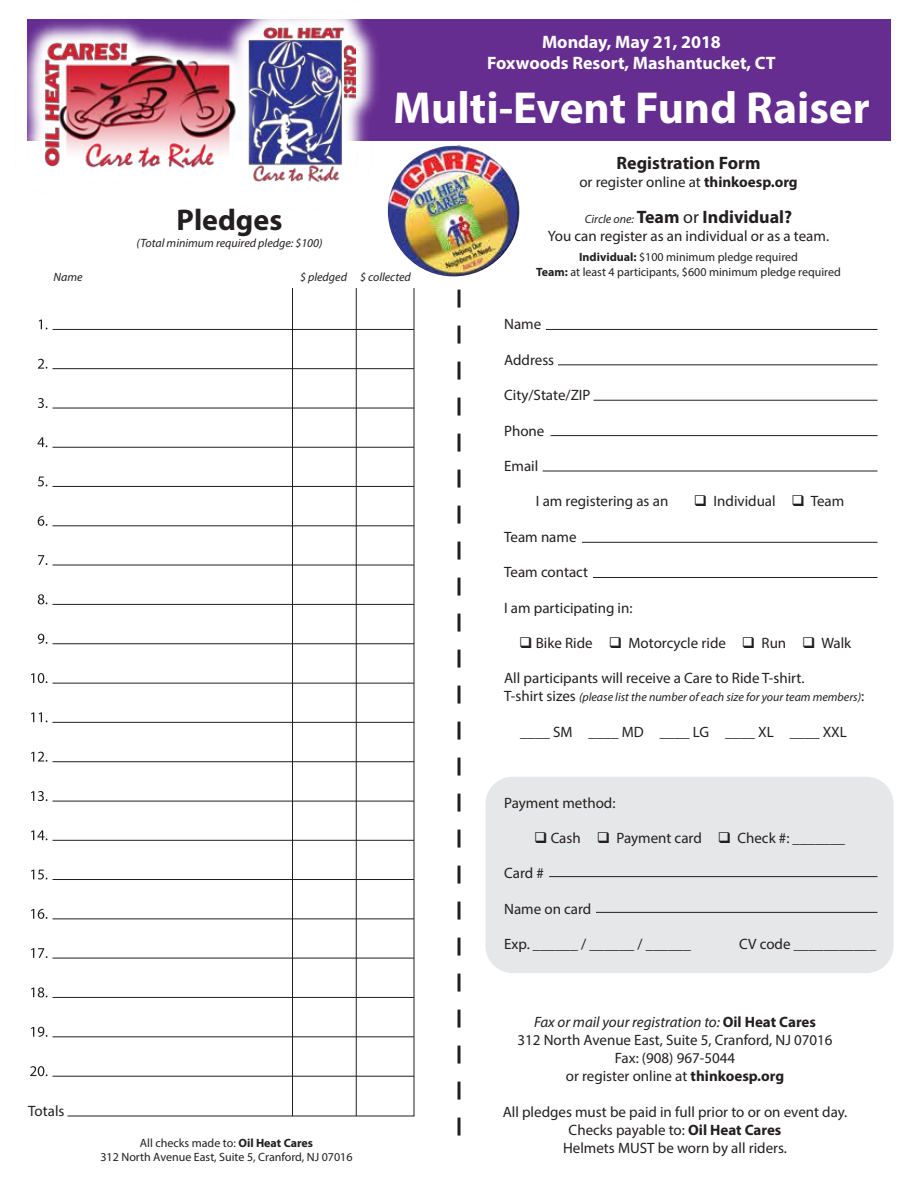
<style>
.page{position:relative;width:918px;height:1188px;background:#fff}
.page>*{position:absolute;margin:0;border:0;box-sizing:border-box;transform-origin:0 0}
.t1{font:700 45px "Myriad Pro";color:#fff}
.t2{font:700 30px "Myriad Pro";color:#231f20}
.t3{font:700 18px/21.6px "Myriad Pro";color:#fff;text-align:center}
.t4{font:700 18px "Myriad Pro";color:#231f20}
.t5{font:15px/18px "Myriad Pro";color:#231f20;text-align:center}
.t6{font:12px/14.4px "Myriad Pro";color:#231f20;text-align:center}
.t7{font:italic 12px "Myriad Pro";color:#231f20}
.s1{font-weight:700}
.s2{font-weight:400;font-style:italic;font-size:12px}
.s3{font-weight:400}
.s4{font-style:normal;font-size:15px}
.s5{font-style:italic}
</style>
<div class="page">
<div style="left:486px;top:777px;width:408px;height:196px;background:#e6e7e8;border-radius:27px"></div>
<svg style="left:458px;top:276px;width:2px;height:860px"></svg>
<img style="left:388px;top:146px;width:132px;height:130px">
<svg style="left:67px;top:288px;width:348px;height:829px"></svg>
<hr style="left:356px;top:288px;width:1px;height:828px;background:#231f20">
<hr style="left:292px;top:288px;width:1px;height:828px;background:#231f20">
<hr style="left:53px;top:329px;width:361px;height:1px;background:#231f20">
<svg style="left:39px;top:320px;width:8px;height:9px"></svg>
<hr style="left:53px;top:368px;width:361px;height:1px;background:#231f20">
<svg style="left:38px;top:359px;width:9px;height:10px"></svg>
<hr style="left:53px;top:408px;width:361px;height:1px;background:#231f20">
<svg style="left:38px;top:398px;width:9px;height:10px"></svg>
<hr style="left:53px;top:447px;width:361px;height:1px;background:#231f20">
<svg style="left:37px;top:437px;width:10px;height:10px"></svg>
<hr style="left:53px;top:486px;width:361px;height:1px;background:#231f20">
<svg style="left:38px;top:477px;width:9px;height:9px"></svg>
<hr style="left:53px;top:525px;width:361px;height:1px;background:#231f20">
<svg style="left:38px;top:516px;width:9px;height:10px"></svg>
<hr style="left:53px;top:565px;width:361px;height:1px;background:#231f20">
<svg style="left:38px;top:555px;width:9px;height:10px"></svg>
<hr style="left:53px;top:604px;width:361px;height:1px;background:#231f20">
<svg style="left:38px;top:594px;width:9px;height:10px"></svg>
<hr style="left:53px;top:643px;width:361px;height:1px;background:#231f20">
<svg style="left:38px;top:634px;width:9px;height:10px"></svg>
<hr style="left:53px;top:683px;width:361px;height:1px;background:#231f20">
<svg style="left:31px;top:673px;width:16px;height:10px"></svg>
<hr style="left:53px;top:722px;width:361px;height:1px;background:#231f20">
<svg style="left:31px;top:712px;width:16px;height:10px"></svg>
<hr style="left:53px;top:761px;width:361px;height:1px;background:#231f20">
<svg style="left:31px;top:752px;width:16px;height:10px"></svg>
<hr style="left:53px;top:801px;width:361px;height:1px;background:#231f20">
<svg style="left:31px;top:791px;width:16px;height:10px"></svg>
<hr style="left:53px;top:840px;width:361px;height:1px;background:#231f20">
<svg style="left:31px;top:830px;width:16px;height:10px"></svg>
<hr style="left:53px;top:879px;width:361px;height:1px;background:#231f20">
<svg style="left:31px;top:870px;width:16px;height:10px"></svg>
<hr style="left:53px;top:918px;width:361px;height:1px;background:#231f20">
<svg style="left:31px;top:909px;width:16px;height:10px"></svg>
<hr style="left:53px;top:958px;width:361px;height:1px;background:#231f20">
<svg style="left:31px;top:948px;width:16px;height:10px"></svg>
<hr style="left:53px;top:997px;width:361px;height:1px;background:#231f20">
<svg style="left:31px;top:987px;width:16px;height:10px"></svg>
<hr style="left:53px;top:1036px;width:361px;height:1px;background:#231f20">
<svg style="left:31px;top:1027px;width:16px;height:10px"></svg>
<hr style="left:53px;top:1076px;width:361px;height:1px;background:#231f20">
<svg style="left:30px;top:1066px;width:17px;height:10px"></svg>
<hr style="left:546px;top:329px;width:332px;height:1px;background:#231f20">
<hr style="left:558px;top:364px;width:320px;height:1px;background:#231f20">
<hr style="left:594px;top:400px;width:283px;height:1px;background:#231f20">
<hr style="left:550px;top:435px;width:328px;height:1px;background:#231f20">
<hr style="left:543px;top:471px;width:335px;height:1px;background:#231f20">
<hr style="left:582px;top:542px;width:296px;height:1px;background:#231f20">
<hr style="left:593px;top:577px;width:285px;height:1px;background:#231f20">
<hr style="left:549px;top:876px;width:329px;height:1px;background:#231f20">
<hr style="left:596px;top:912px;width:282px;height:1px;background:#231f20">
<div style="left:27px;top:19px;width:864px;height:121px;background:#662d91"></div>
<img style="left:371px;top:36px;width:14px;height:105px">
<img style="left:265px;top:19px;width:106px;height:122px">
<img style="left:265px;top:27px;width:91px;height:155px">
<img style="left:27px;top:19px;width:238px;height:163px">
<img style="left:28px;top:29px;width:222px;height:153px">
<img style="left:31px;top:22px;width:210px;height:160px">
<p class="t3" style="left:487px;top:30px;width:290px">Monday, May 21, 2018<br>Foxwoods Resort, Mashantucket, CT</p>
<h1 class="t1" style="left:393px;top:79px;width:478px">Multi-Event Fund Raiser</h1>
<h2 class="t2" style="left:177px;top:200px;width:107px">Pledges</h2>
<p class="t7" style="left:136px;top:235px;width:188px">(Total minimum required pledge: $100)</p>
<p class="t7" style="left:54px;top:269px;width:30px">Name</p>
<p class="t7" style="left:300px;top:269px;width:112px">$ pledged $ collected</p>
<p class="t5" style="left:28px;top:1102px;width:38px">Totals</p>
<p class="t6" style="left:100px;top:1135px;width:254px">All checks made to: <span class="s1">Oil Heat Cares<br></span>312 North Avenue East, Suite 5, Cranford, NJ 07016</p>
<p class="t4" style="left:617px;top:151px;width:145px">Registration Form</p>
<p class="t5" style="left:579px;top:172px;width:220px">or register online at <span class="s1">thinkoesp.org</span></p>
<p class="t4" style="left:585px;top:205px;width:209px"><span class="s2">Circle one:</span> Team <span class="s3">or</span> Individual?</p>
<p class="t5" style="left:548px;top:226px;width:283px">You can register as an individual or as a team.</p>
<p class="t6" style="left:536px;top:250px;width:306px"><span class="s1">Individual:</span> $100 minimum pledge required<br><span class="s1">Team:</span> at least 4 participants, $600 minimum pledge required</p>
<p class="t5" style="left:504px;top:315px;width:39px">Name</p>
<p class="t5" style="left:504px;top:351px;width:52px">Address</p>
<p class="t5" style="left:504px;top:386px;width:88px">City/State/ZIP</p>
<p class="t5" style="left:504px;top:421px;width:42px">Phone</p>
<p class="t5" style="left:504px;top:457px;width:36px">Email</p>
<p class="t5" style="left:536px;top:492px;width:134px">I am registering as an</p>
<p class="t5" style="left:694px;top:492px;width:152px">❑ Individual ❑ Team</p>
<p class="t5" style="left:504px;top:528px;width:74px">Team name</p>
<p class="t5" style="left:504px;top:563px;width:86px">Team contact</p>
<p class="t5" style="left:504px;top:598px;width:130px">I am participating in:</p>
<p class="t5" style="left:519px;top:634px;width:334px">❑ Bike Ride ❑ Motorcycle ride ❑ Run ❑ Walk</p>
<p class="t5" style="left:504px;top:669px;width:302px">All participants will receive a Care to Ride T-shirt.</p>
<p class="t7" style="left:504px;top:690px;width:362px"><span class="s4">T-shirt sizes</span> (please list the number of each size for your team members)<span class="s4">:</span></p>
<p class="t5" style="left:520px;top:723px;width:328px">____ SM ____ MD ____ LG ____ XL ____ XXL</p>
<p class="t5" style="left:504px;top:793px;width:113px">Payment method:</p>
<p class="t5" style="left:534px;top:829px;width:312px">❑ Cash ❑ Payment card ❑ Check #: _______</p>
<p class="t5" style="left:504px;top:864px;width:41px">Card #</p>
<p class="t5" style="left:504px;top:900px;width:89px">Name on card</p>
<p class="t5" style="left:504px;top:935px;width:188px">Exp. ______ / ______ / ______</p>
<p class="t5" style="left:739px;top:935px;width:138px">CV code ___________</p>
<p class="t5" style="left:517px;top:1012px;width:317px"><span class="s5">Fax or mail your registration to:</span> <span class="s1">Oil Heat Cares<br></span>312 North Avenue East, Suite 5, Cranford, NJ 07016<br>Fax: (908) 967-5044<br>or register online at <span class="s1">thinkoesp.org</span></p>
<p class="t5" style="left:503px;top:1102px;width:346px">All pledges must be paid in full prior to or on event day.<br>Checks payable to: <span class="s1">Oil Heat Cares<br></span>Helmets MUST be worn by all riders.</p>
</div>
